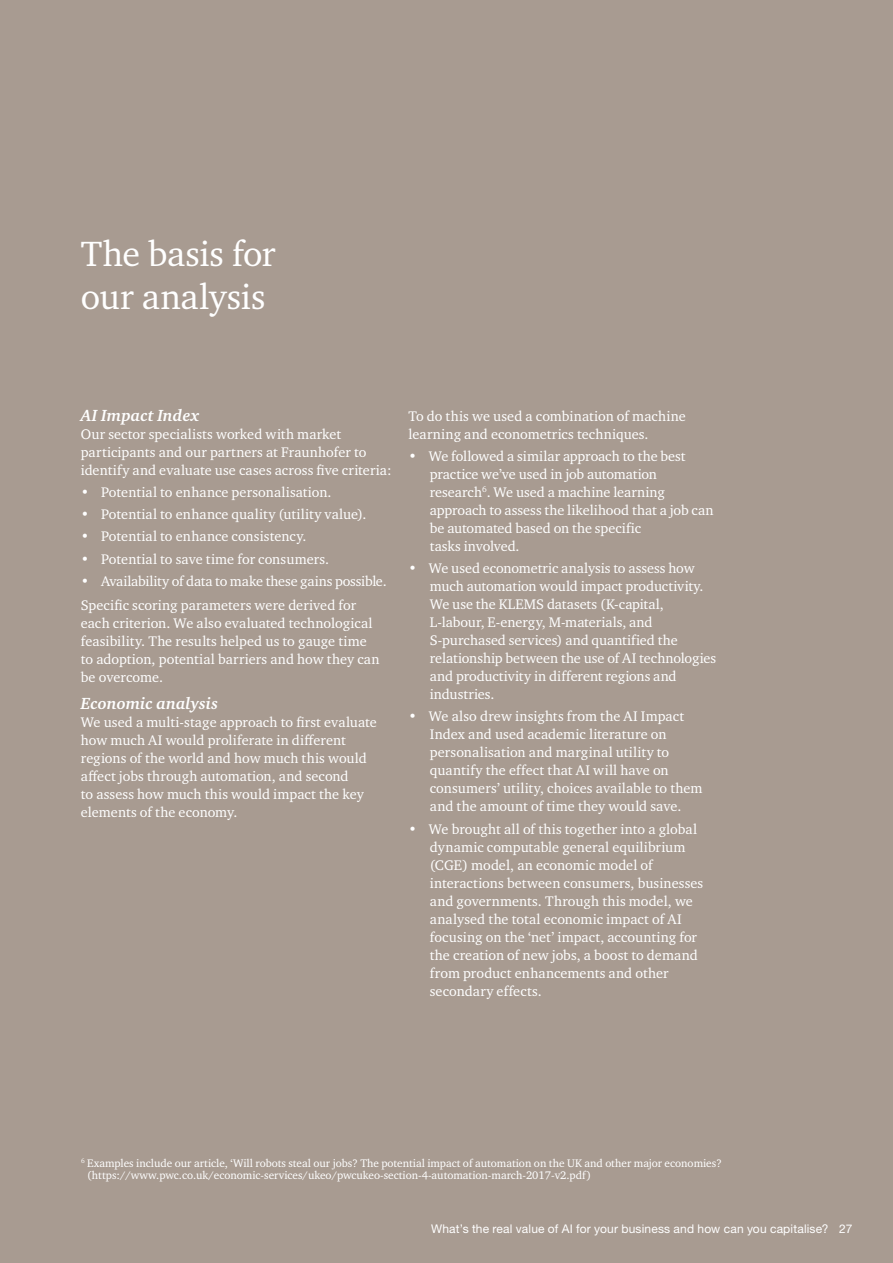
<style>
.page{position:relative;width:893px;height:1263px;background:#a89b91}
.page>*{position:absolute;margin:0;border:0;box-sizing:border-box;transform-origin:0 0}
.t1{font:36px/43.2px "Charter ITC Std";letter-spacing:-.005em;color:#fff}
.t2{font:italic 700 16.5px "Charter ITC Std";letter-spacing:.005em;color:#fff}
.t3{font:14.25px/18px "Charter ITC Std";color:#fff}
.t4{font:12px "Helvetica Neue LTW1 G";letter-spacing:.015em;color:#fff}
.t5{font:11.25px/12px "Charter ITC Std";color:#fff}
</style>
<div class="page">
<h1 class="t1" style="left:81px;top:231px;width:196px">The basis for our analysis</h1>
<p class="t2" style="left:81px;top:405px;width:120px">AI Impact Index</p>
<p class="t3" style="left:81px;top:424px;width:312px">Our sector specialists worked with market participants and our partners at Fraunhofer to identify and evaluate use cases across five criteria:</p>
<p class="t3" style="left:81px;top:483px;width:252px">• Potential to enhance personalisation.</p>
<p class="t3" style="left:81px;top:505px;width:287px">• Potential to enhance quality (utility value).</p>
<p class="t3" style="left:81px;top:527px;width:227px">• Potential to enhance consistency.</p>
<p class="t3" style="left:81px;top:549px;width:250px">• Potential to save time for consumers.</p>
<p class="t3" style="left:81px;top:569px;width:307px;line-height:23.7px">• Availability of data to make these gains possible.<br>Specific scoring parameters were derived for</p>
<p class="t3" style="left:81px;top:613px;width:300px">each criterion. We also evaluated technological feasibility. The results helped us to gauge time to adoption, potential barriers and how they can be overcome.</p>
<p class="t2" style="left:81px;top:693px;width:139px">Economic analysis</p>
<p class="t3" style="left:81px;top:712px;width:297px">We used a multi-stage approach to first evaluate how much AI would proliferate in different regions of the world and how much this would affect jobs through automation, and second<br>to assess how much this would impact the key elements of the economy.</p>
<p class="t3" style="left:409px;top:406px;width:279px">To do this we used a combination of machine learning and econometrics techniques.</p>
<p class="t3" style="left:430px;top:447px;width:285px;text-indent:-21px">• We followed a similar approach to the best practice we’ve used in job automation research<sup>6</sup>. We used a machine learning approach to assess the likelihood that a job can be automated based on the specific<br>tasks involved.</p>
<p class="t3" style="left:430px;top:559px;width:288px;text-indent:-21px">• We used econometric analysis to assess how much automation would impact productivity.<br>We use the KLEMS datasets (K-capital, L-labour, E-energy, M-materials, and S-purchased services) and quantified the relationship between the use of AI technologies and productivity in different regions and industries.</p>
<p class="t3" style="left:430px;top:707px;width:274px;text-indent:-21px">• We also drew insights from the AI Impact Index and used academic literature on personalisation and marginal utility to quantify the effect that AI will have on consumers’ utility, choices available to them and the amount of time they would save.</p>
<p class="t3" style="left:430px;top:819px;width:275px;text-indent:-21px">• We brought all of this together into a global dynamic computable general equilibrium (CGE) model, an economic model of interactions between consumers, businesses and governments. Through this model, we analysed the total economic impact of AI focusing on the ‘net’ impact, accounting for the creation of new jobs, a boost to demand from product enhancements and other secondary effects.</p>
<p class="t5" style="left:87px;top:1157px;width:636px;text-indent:-6px"><sup>6</sup> Examples include our article, ‘Will robots steal our jobs? The potential impact of automation on the UK and other major economies? (https://www.pwc.co.uk/economic-services/ukeo/pwcukeo-section-4-automation-march-2017-v2.pdf)</p>
<p class="t4" style="left:431px;top:1222px;width:423px">What’s the real value of AI for your business and how can you capitalise? 27</p>
</div>
